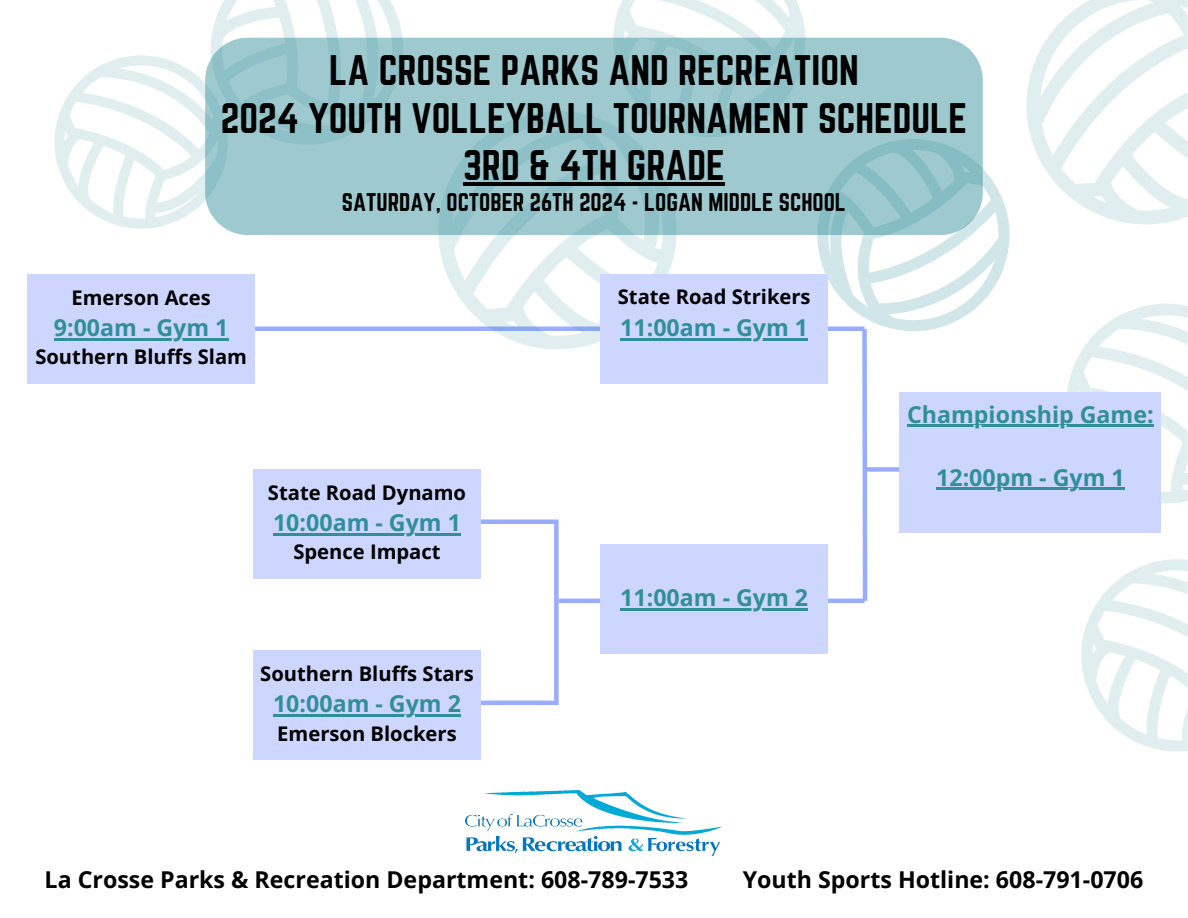
<style>
.page{position:relative;width:1188px;height:918px;background:#fff}
.page>*{position:absolute;margin:0;border:0;box-sizing:border-box;transform-origin:0 0}
.t1{font:37.35px/47.2px "Norwester";color:#000;text-align:center}
.t2{font:700 23.25px "Open Sans";color:#318f9a}
.t3{font:700 23.25px "Open Sans";color:#000}
.t4{font:22.35px "Norwester";color:#000}
.t5{font:700 20.25px "Open Sans";color:#000}
</style>
<div class="page">
<hr style="left:255px;top:327px;width:610px;height:4px;background:#99acff">
<svg style="left:438px;top:235px;width:239px;height:114px"></svg>
<svg style="left:585px;top:0;width:249px;height:38px"></svg>
<svg style="left:213px;top:0;width:227px;height:38px"></svg>
<svg style="left:54px;top:30px;width:199px;height:199px"></svg>
<svg style="left:798px;top:169px;width:212px;height:162px"></svg>
<svg style="left:1026px;top:0;width:162px;height:224px"></svg>
<svg style="left:1067px;top:304px;width:121px;height:448px"></svg>
<img style="left:465px;top:790px;width:258px;height:65px">
<div style="left:28px;top:274px;width:227px;height:109px;background:#cdd6ff"></div>
<hr style="left:54px;top:338px;width:175px;height:3px;background:#318f9a">
<div style="left:601px;top:275px;width:227px;height:109px;background:#cdd6ff"></div>
<hr style="left:620px;top:338px;width:188px;height:2px;background:#318f9a">
<div style="left:401px;top:519px;width:158px;height:5px;background:#99acff"></div>
<div style="left:254px;top:469px;width:227px;height:110px;background:#cdd6ff"></div>
<hr style="left:273px;top:534px;width:188px;height:2px;background:#318f9a">
<hr style="left:401px;top:701px;width:158px;height:4px;background:#99acff">
<div style="left:254px;top:651px;width:227px;height:109px;background:#cdd6ff"></div>
<hr style="left:273px;top:715px;width:188px;height:2px;background:#318f9a">
<div style="left:554px;top:524px;width:5px;height:179px;background:#99acff"></div>
<hr style="left:559px;top:599px;width:306px;height:4px;background:#99acff">
<div style="left:601px;top:544px;width:227px;height:109px;background:#cdd6ff"></div>
<hr style="left:620px;top:608px;width:188px;height:3px;background:#318f9a">
<svg style="left:860px;top:325px;width:10px;height:278px"></svg>
<div style="left:865px;top:467px;width:56px;height:5px;background:#99acff"></div>
<div style="left:899px;top:392px;width:262px;height:141px;background:#cdd6ff"></div>
<hr style="left:907px;top:425px;width:247px;height:2px;background:#318f9a">
<hr style="left:936px;top:488px;width:189px;height:2px;background:#318f9a">
<svg style="left:205px;top:38px;width:778px;height:197px;background:#9ac8cd"></svg>
<hr style="left:463px;top:182px;width:262px;height:4px;background:#000">
<p class="t1" style="left:221px;top:47px;width:748px">LA CROSSE PARKS AND RECREATION<br>2024 YOUTH VOLLEYBALL TOURNAMENT SCHEDULE<br>3RD &amp; 4TH GRADE</p>
<p class="t4" style="left:342px;top:189px;width:505px">SATURDAY, OCTOBER 26TH 2024 - LOGAN MIDDLE SCHOOL</p>
<p class="t5" style="left:71px;top:283px;width:141px">Emerson Aces</p>
<p class="t2" style="left:54px;top:311px;width:176px">9:00am - Gym 1</p>
<p class="t5" style="left:35px;top:343px;width:213px">Southern Bluffs Slam</p>
<p class="t5" style="left:268px;top:478px;width:200px">State Road Dynamo</p>
<p class="t2" style="left:273px;top:506px;width:189px">10:00am - Gym 1</p>
<p class="t5" style="left:293px;top:538px;width:149px">Spence Impact</p>
<p class="t5" style="left:260px;top:659px;width:215px">Southern Bluffs Stars</p>
<p class="t2" style="left:273px;top:688px;width:189px">10:00am - Gym 2</p>
<p class="t5" style="left:277px;top:719px;width:181px">Emerson Blockers</p>
<h1 class="t5" style="left:618px;top:283px;width:194px">State Road Strikers</h1>
<p class="t2" style="left:620px;top:311px;width:189px">11:00am - Gym 1</p>
<p class="t2" style="left:620px;top:581px;width:189px">11:00am - Gym 2</p>
<h2 class="t2" style="left:907px;top:398px;width:248px">Championship Game:</h2>
<h2 class="t2" style="left:936px;top:461px;width:190px">12:00pm - Gym 1</h2>
<p class="t3" style="left:45px;top:863px;width:645px">La Crosse Parks &amp; Recreation Department: 608-789-7533</p>
<p class="t3" style="left:743px;top:863px;width:402px">Youth Sports Hotline: 608-791-0706</p>
</div>
